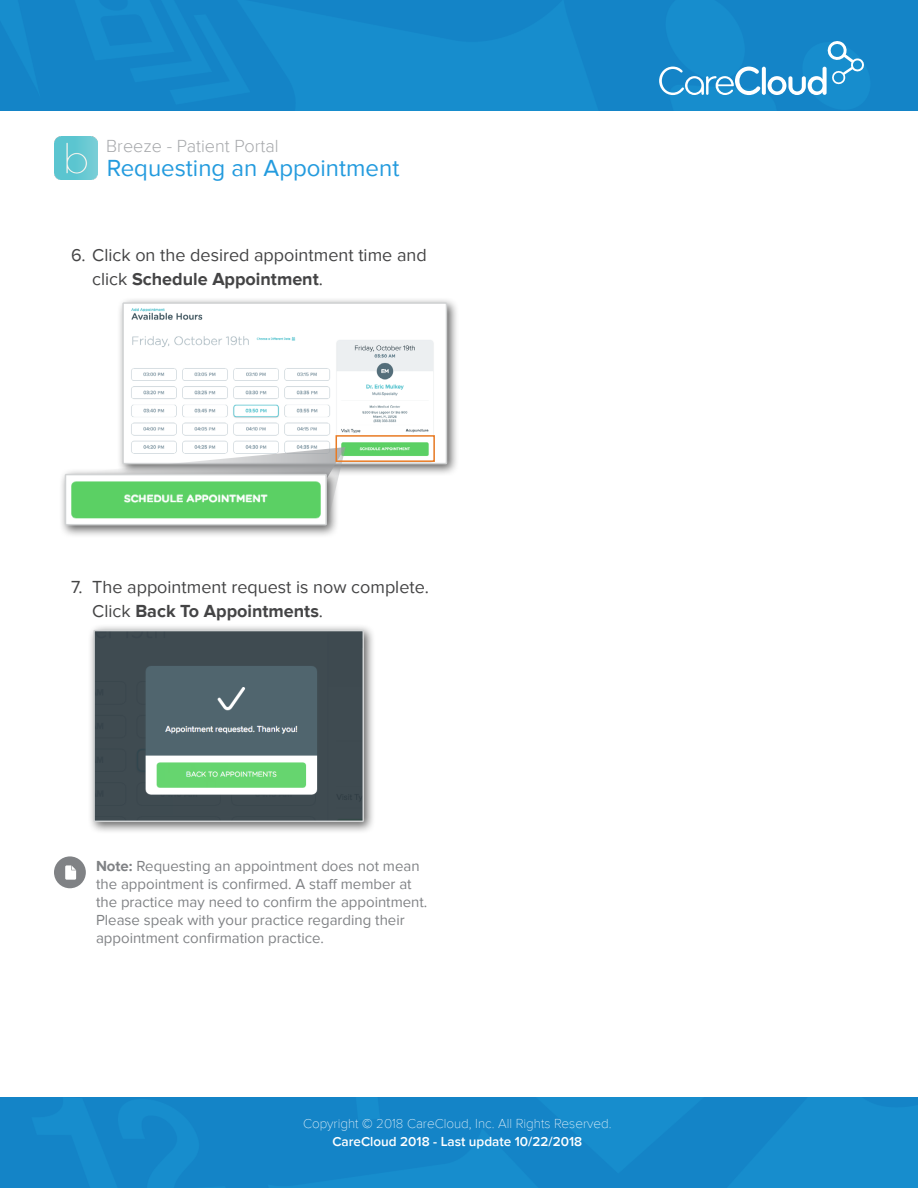
<style>
.page{position:relative;width:918px;height:1188px;background:#fff}
.page>*{position:absolute;margin:0;border:0;box-sizing:border-box;transform-origin:0 0}
.t1{font:24px "Proxima Nova";color:#239bde}
.t2{font:18px/24px "Proxima Nova";color:#444445}
.t3{font:300 18px "Proxima Nova";color:#a7a9ac}
.t4{font:15px/18px "Proxima Nova";color:#808285}
.t5{font:100 13.5px "Proxima Nova T";color:#fff}
.t6{font:600 13.5px "Proxima Nova";color:#fff}
.s1{font-weight:700}
</style>
<div class="page">
<img style="left:0;top:0;width:918px;height:110px">
<img style="left:0;top:1097px;width:918px;height:91px">
<svg style="left:659px;top:67px;width:101px;height:28px"></svg>
<svg style="left:762px;top:67px;width:4px;height:28px"></svg>
<svg style="left:768px;top:40px;width:97px;height:55px;background:#3d9cd2"></svg>
<img style="left:54px;top:136px;width:43px;height:44px">
<div style="left:116px;top:296px;width:343px;height:180px;background:#000;opacity:.63"></div>
<img style="left:125px;top:305px;width:319px;height:156px">
<div style="left:122px;top:302px;width:325px;height:162px;border:2px solid #d1d3d4"></div>
<div style="left:87px;top:623px;width:289px;height:211px;background:#000;opacity:.63"></div>
<img style="left:96px;top:633px;width:265px;height:186px">
<div style="left:93px;top:630px;width:271px;height:192px;border:2px solid #d1d3d4"></div>
<svg style="left:116px;top:447px;width:230px;height:29px"></svg>
<div style="left:59px;top:468px;width:280px;height:70px;background:#000;opacity:.63"></div>
<img style="left:68px;top:477px;width:256px;height:45px">
<div style="left:65px;top:474px;width:262px;height:51px;border:2px solid #d1d3d4"></div>
<div style="left:336px;top:435px;width:99px;height:27px;border:2px solid #e97b24"></div>
<div style="left:54px;top:856px;width:32px;height:32px;background:#808285;border-radius:50%"></div>
<svg style="left:65px;top:865px;width:11px;height:15px"></svg>
<p class="t3" style="left:106px;top:136px;width:174px">Breeze - Patient Portal</p>
<h1 class="t1" style="left:107px;top:154px;width:294px">Requesting an Appointment</h1>
<p class="t2" style="left:92px;top:243px;width:336px;text-indent:-21px">6. Click on the desired appointment time and click <span class="s1">Schedule Appointment</span>.</p>
<p class="t2" style="left:92px;top:575px;width:338px;text-indent:-21px">7. The appointment request is now complete.<br>Click <span class="s1">Back To Appointments</span>.</p>
<p class="t4" style="left:96px;top:857px;width:333px"><span class="s1">Note:</span> Requesting an appointment does not mean the appointment is confirmed. A staff member at the practice may need to confirm the appointment.<br>Please speak with your practice regarding their appointment confirmation practice.</p>
<p class="t5" style="left:303px;top:1116px;width:310px">Copyright © 2018 CareCloud, Inc. All Rights Reserved.</p>
<p class="t6" style="left:332px;top:1134px;width:251px">CareCloud 2018 - Last update 10/22/2018</p>
</div>
